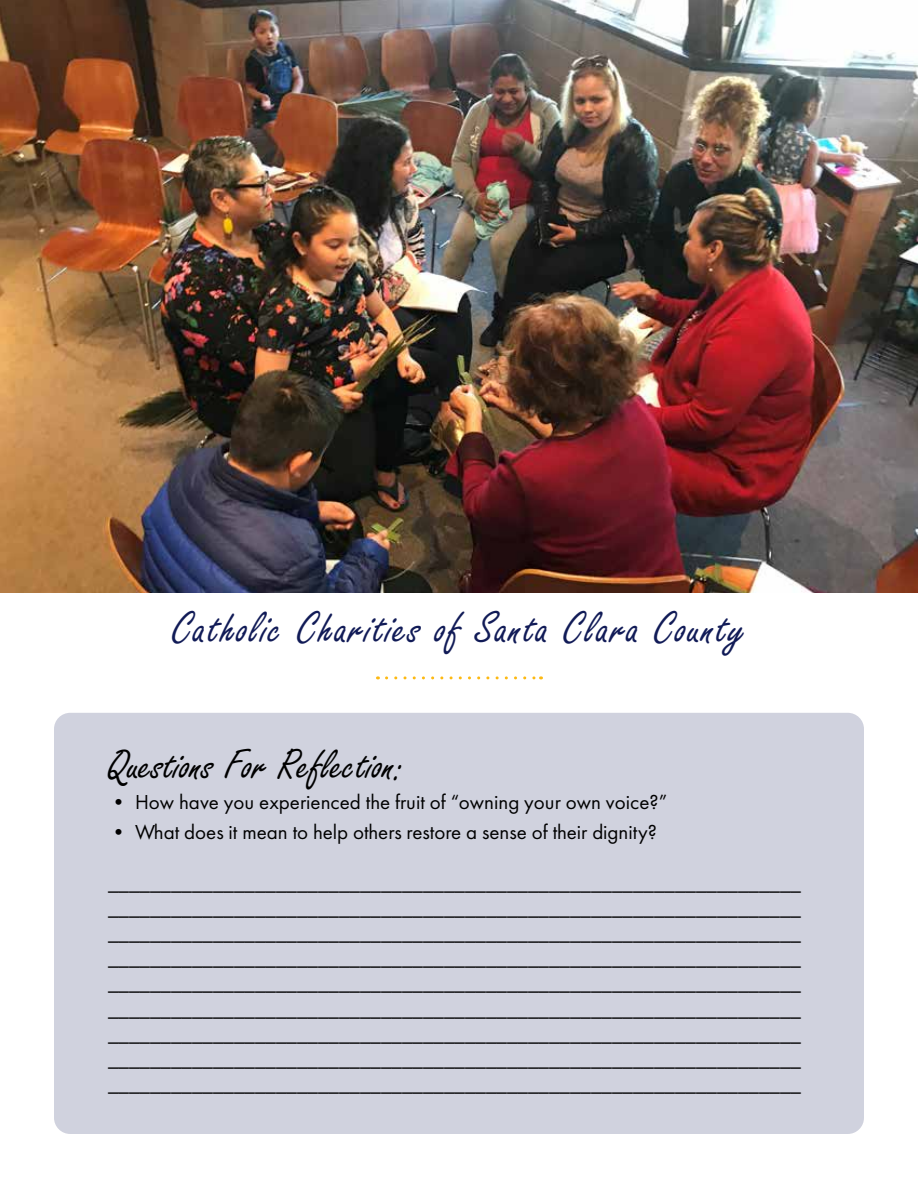
<style>
.page{position:relative;width:918px;height:1188px;background:#fff}
.page>*{position:absolute;margin:0;border:0;box-sizing:border-box;transform-origin:0 0}
.t1{font:48px "Freestyle Script";letter-spacing:.03em;color:#111b57}
.t2{font:45px "Freestyle Script";color:#000}
.t3{font:21px/25.2px "Futura PT";color:#000;text-align:justify}
</style>
<div class="page">
<img style="left:0;top:0;width:918px;height:593px">
<svg style="left:387px;top:676px;width:155px;height:3px"></svg>
<div style="left:54px;top:713px;width:810px;height:421px;background:#d0d2de;border-radius:16px"></div>
<h1 class="t1" style="left:172px;top:602px;width:575px">Catholic Charities of Santa Clara County</h1>
<h2 class="t2" style="left:108px;top:741px;width:298px">Questions For Reflection:</h2>
<p class="t3" style="left:108px;top:790px;width:561px">• How have you experienced the fruit of “owning your own voice?”</p>
<p class="t3" style="left:108px;top:820px;width:550px">• What does it mean to help others restore a sense of their dignity?</p>
<p class="t3" style="left:108px;top:870px;width:694px">__________________________________________________________________ __________________________________________________________________ __________________________________________________________________ __________________________________________________________________ __________________________________________________________________ __________________________________________________________________ __________________________________________________________________ __________________________________________________________________ __________________________________________________________________</p>
</div>
